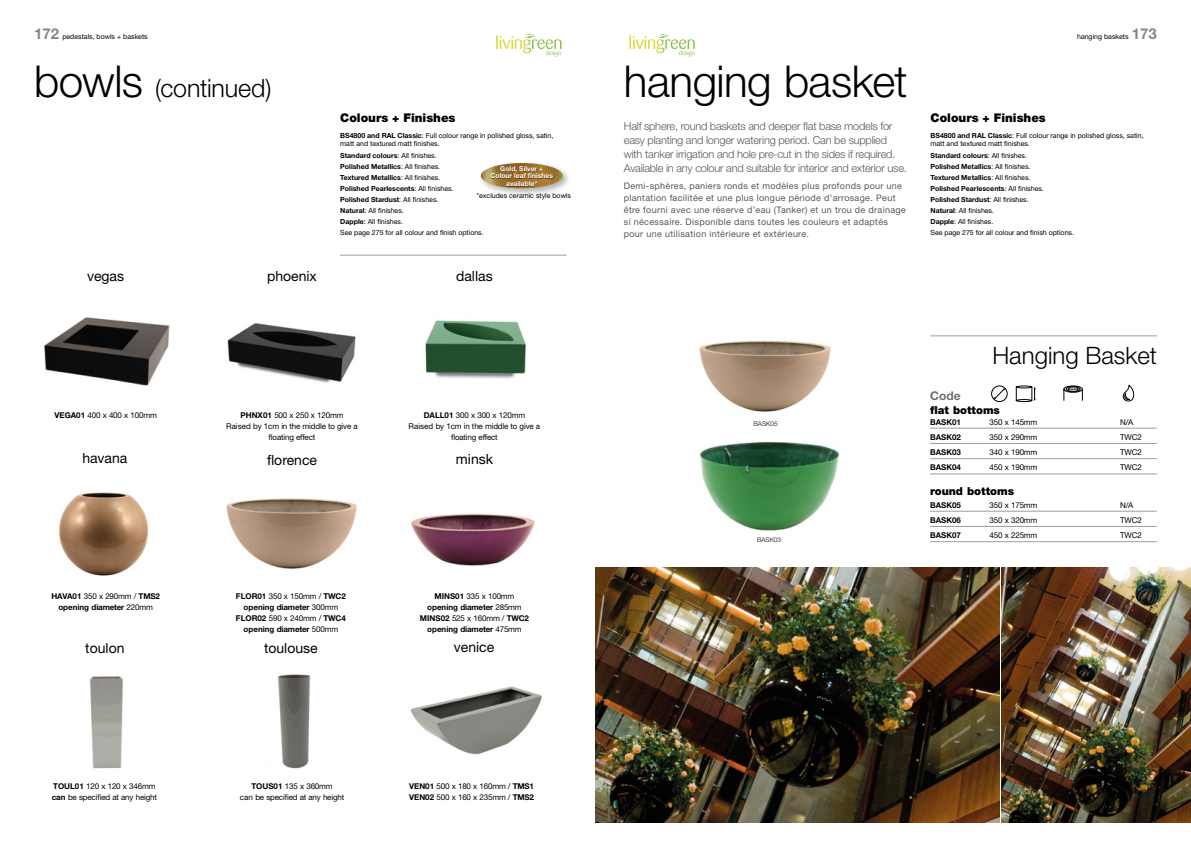
<style>
.page{position:relative;width:1191px;height:842px;background:#fff}
.page>*{position:absolute;margin:0;border:0;box-sizing:border-box;transform-origin:0 0}
.t1{font:300 44px "Helvetica Neue LT Std";letter-spacing:-.01em;color:#000}
.t2{font:300 25px "Helvetica Neue LT Std";letter-spacing:-.005em;color:#000}
.t3{font:300 24px "Helvetica Neue LT Std";color:#000}
.t4{font:14px "Helvetica Neue LT Std";color:#000}
.t5{font:900 12px "Helvetica Neue LT Std";color:#000}
.t6{font:700 12px "Helvetica Neue LT Std";color:#706f6f}
.t7{font:300 11px/14px "Helvetica Neue LT Std";letter-spacing:-.02em;color:#575756}
.t8{font:900 11px "Helvetica Neue LT Std";color:#000}
.t9{font:9px/12px "Helvetica Neue LT Std";letter-spacing:.035em;color:#575756}
.t10{font:8px/11px "Helvetica Neue LT Std";letter-spacing:-.02em;color:#000;text-align:center}
.t11{font:700 8px/11px "Helvetica Neue LT Std";color:#000;text-align:center}
.t12{font:700 8px/11px "Helvetica Neue LT Std";letter-spacing:-.02em;color:#000;text-align:center}
.t13{font:7px/11.1px "Helvetica Neue LT Std";color:#000}
.t14{font:700 6.8px/7.6px "Helvetica Neue LT Std";color:#fff;text-align:center}
.t15{font:300 6.5px "Helvetica Neue LT Std";color:#000}
.s1{font-weight:700;font-size:15px;color:#878787}
.s2{font-size:44px}
.s3{font-weight:700}
.s4{font-weight:400}
</style>
<div class="page">
<img style="left:277px;top:674px;width:34px;height:95px">
<img style="left:44px;top:317px;width:126px;height:69px">
<img style="left:227px;top:323px;width:129px;height:60px">
<img style="left:58px;top:492px;width:91px;height:84px">
<img style="left:226px;top:498px;width:131px;height:71px">
<img style="left:410px;top:513px;width:125px;height:53px">
<img style="left:425px;top:320px;width:101px;height:59px">
<img style="left:410px;top:686px;width:132px;height:69px">
<img style="left:89px;top:676px;width:34px;height:93px">
<img style="left:595px;top:567px;width:404px;height:255px">
<img style="left:1002px;top:567px;width:189px;height:255px">
<div style="left:478px;top:160px;width:93px;height:37px;background:#000;opacity:.3"></div>
<img style="left:481px;top:163px;width:82px;height:25px">
<div style="left:491px;top:166px;width:62px;height:20px;background:#000;opacity:.5"></div>
<hr style="left:340px;top:255px;width:226px;height:1px;background:#9d9d9c">
<img style="left:700px;top:441px;width:140px;height:90px">
<hr style="left:930px;top:335px;width:227px;height:1px;background:#9d9d9c">
<img style="left:699px;top:340px;width:132px;height:72px">
<svg style="left:991px;top:385px;width:91px;height:17px"></svg>
<svg style="left:1122px;top:385px;width:13px;height:16px"></svg>
<hr style="left:930px;top:428px;width:227px;height:1px;background:#9d9d9c">
<hr style="left:930px;top:443px;width:227px;height:1px;background:#9d9d9c">
<hr style="left:930px;top:458px;width:227px;height:1px;background:#9d9d9c">
<hr style="left:930px;top:474px;width:227px;height:1px;background:#9d9d9c">
<hr style="left:930px;top:511px;width:227px;height:1px;background:#9d9d9c">
<hr style="left:930px;top:526px;width:227px;height:1px;background:#9d9d9c">
<hr style="left:930px;top:541px;width:227px;height:1px;background:#9d9d9c">
<svg style="left:496px;top:34px;width:65px;height:23px"></svg>
<svg style="left:629px;top:34px;width:65px;height:23px"></svg>
<p class="t13" style="left:34px;top:31px;width:115px"><span class="s1">172</span> pedestals, bowls + baskets</p>
<p class="t13" style="left:1077px;top:31px;width:81px">hanging baskets <span class="s1">173</span></p>
<h2 class="t2" style="left:34px;top:72px;width:239px"><span class="s2">bowls</span> (continued)</h2>
<h3 class="t4" style="left:87px;top:268px;width:39px">vegas</h3>
<h3 class="t4" style="left:267px;top:268px;width:51px">phoenix</h3>
<h3 class="t5" style="left:340px;top:111px;width:117px">Colours + Finishes</h3>
<p class="t13" style="left:340px;top:132px;width:215px;line-height:8px"><span class="s3">BS4800 and RAL Classic</span>: Full colour range in polished gloss, satin, matt and textured matt finishes.</p>
<p class="t13" style="left:340px;top:149px;width:145px"><span class="s3">Standard colours</span>: All finishes.<br><span class="s3">Polished Metallics</span>: All finishes.<br><span class="s3">Textured Metallics</span>: All finishes.<br><span class="s3">Polished Pearlescents</span>: All finishes.<br><span class="s3">Polished Stardust</span>: All finishes.<br><span class="s3">Natural</span>: All finishes.<br><span class="s3">Dapple</span>: All finishes.<br>See page 275 for all colour and finish options.</p>
<p class="t14" style="left:490px;top:164px;width:64px">Gold, Silver +<br>Colour leaf finishes available*</p>
<p class="t13" style="left:477px;top:190px;width:96px">*excludes ceramic style bowls</p>
<h3 class="t4" style="left:456px;top:268px;width:38px">dallas</h3>
<p class="t10" style="left:54px;top:410px;width:104px"><span class="s3">VEGA01</span> 400 x 400 x 100mm</p>
<p class="t10" style="left:226px;top:410px;width:133px"><span class="s3">PHNX01</span> 500 x 250 x 120mm<br>Raised by 1cm in the middle to give a floating effect</p>
<p class="t10" style="left:408px;top:409px;width:133px"><span class="s3">DALL01</span> 300 x 300 x 120mm<br>Raised by 1cm in the middle to give a floating effect</p>
<h3 class="t4" style="left:82px;top:450px;width:47px">havana</h3>
<h3 class="t4" style="left:267px;top:451px;width:52px">florence</h3>
<h3 class="t4" style="left:456px;top:451px;width:39px">minsk</h3>
<p class="t12" style="left:51px;top:591px;width:110px">HAVA01 <span class="s4">350 x 290mm /</span> TMS2 opening diameter <span class="s4">220mm</span></p>
<p class="t11" style="left:236px;top:591px;width:111px">FLOR01 <span class="s4">350 x 150mm /</span> TWC2 opening diameter <span class="s4">300mm<br></span>FLOR02 <span class="s4">590 x 240mm /</span> TWC4 opening diameter <span class="s4">500mm</span></p>
<p class="t11" style="left:420px;top:590px;width:111px">MINS01 <span class="s4">335 x 100mm </span>opening diameter <span class="s4">285mm<br></span>MINS02 <span class="s4">525 x 160mm /</span> TWC2 opening diameter <span class="s4">475mm</span></p>
<h3 class="t4" style="left:85px;top:639px;width:41px">toulon</h3>
<h3 class="t4" style="left:264px;top:639px;width:55px">toulouse</h3>
<h3 class="t4" style="left:454px;top:639px;width:42px">venice</h3>
<p class="t10" style="left:52px;top:781px;width:107px;text-align:left"><span class="s3">TOUL01</span> 120 x 120 x 346mm <span class="s3">can</span> be specified at any height</p>
<p class="t10" style="left:240px;top:780px;width:106px"><span class="s3">TOUS01</span> 135 x 360mm<br>can be specified at any height</p>
<p class="t10" style="left:409px;top:780px;width:126px;text-align:left"><span class="s3">VEN01</span> 500 x 180 x 160mm / <span class="s3">TMS1<br>VEN02</span> 500 x 160 x 235mm / <span class="s3">TMS2</span></p>
<h1 class="t1" style="left:624px;top:54px;width:285px">hanging basket</h1>
<p class="t7" style="left:624px;top:119px;width:284px">Half sphere, round baskets and deeper flat base models for easy planting and longer watering period. Can be supplied with tanker irrigation and hole pre-cut in the sides if required.<br>Available in any colour and suitable for interior and exterior use.</p>
<p class="t9" style="left:624px;top:180px;width:283px">Demi-sphères, paniers ronds et modèles plus profonds pour une plantation facilitée et une plus longue période d’arrosage. Peut être fourni avec une réserve d’eau (Tanker) et un trou de drainage si nécessaire. Disponible dans toutes les couleurs et adaptés pour une utilisation intérieure et extérieure.</p>
<h3 class="t5" style="left:930px;top:111px;width:117px">Colours + Finishes</h3>
<p class="t13" style="left:930px;top:132px;width:215px;line-height:8px"><span class="s3">BS4800 and RAL Classic</span>: Full colour range in polished gloss, satin, matt and textured matt finishes.</p>
<p class="t13" style="left:930px;top:149px;width:145px"><span class="s3">Standard colours</span>: All finishes.<br><span class="s3">Polished Metallics</span>: All finishes.<br><span class="s3">Textured Metallics</span>: All finishes.<br><span class="s3">Polished Pearlescents</span>: All finishes.<br><span class="s3">Polished Stardust</span>: All finishes.<br><span class="s3">Natural</span>: All finishes.<br><span class="s3">Dapple</span>: All finishes.<br>See page 275 for all colour and finish options.</p>
<p class="t15" style="left:753px;top:419px;width:25px">BASK05</p>
<p class="t15" style="left:757px;top:535px;width:25px">BASK03</p>
<h3 class="t3" style="left:992px;top:341px;width:166px">Hanging Basket</h3>
<h3 class="t6" style="left:930px;top:388px;width:32px">Code</h3>
<p class="t11" style="left:930px;top:416px;width:32px">BASK01</p>
<p class="t10" style="left:989px;top:416px;width:49px">350 x 145mm</p>
<p class="t10" style="left:1120px;top:416px;width:15px">N/A</p>
<p class="t11" style="left:930px;top:431px;width:32px">BASK02</p>
<p class="t10" style="left:989px;top:431px;width:49px">350 x 290mm</p>
<p class="t10" style="left:1120px;top:431px;width:23px">TWC2</p>
<p class="t11" style="left:930px;top:446px;width:32px">BASK03</p>
<p class="t10" style="left:989px;top:447px;width:49px">340 x 190mm</p>
<p class="t10" style="left:1120px;top:447px;width:23px">TWC2</p>
<p class="t11" style="left:930px;top:462px;width:32px">BASK04</p>
<p class="t10" style="left:989px;top:462px;width:49px">450 x 190mm</p>
<p class="t10" style="left:1120px;top:462px;width:23px">TWC2</p>
<p class="t11" style="left:930px;top:499px;width:32px">BASK05</p>
<p class="t10" style="left:989px;top:499px;width:49px">350 x 175mm</p>
<p class="t10" style="left:1120px;top:499px;width:15px">N/A</p>
<p class="t11" style="left:930px;top:514px;width:32px">BASK06</p>
<p class="t10" style="left:989px;top:514px;width:49px">350 x 320mm</p>
<p class="t10" style="left:1120px;top:514px;width:23px">TWC2</p>
<p class="t11" style="left:930px;top:530px;width:32px">BASK07</p>
<p class="t10" style="left:989px;top:530px;width:49px">450 x 225mm</p>
<p class="t10" style="left:1120px;top:530px;width:23px">TWC2</p>
<h3 class="t8" style="left:930px;top:403px;width:71px">flat bottoms</h3>
<h3 class="t8" style="left:930px;top:484px;width:85px">round bottoms</h3>
</div>
